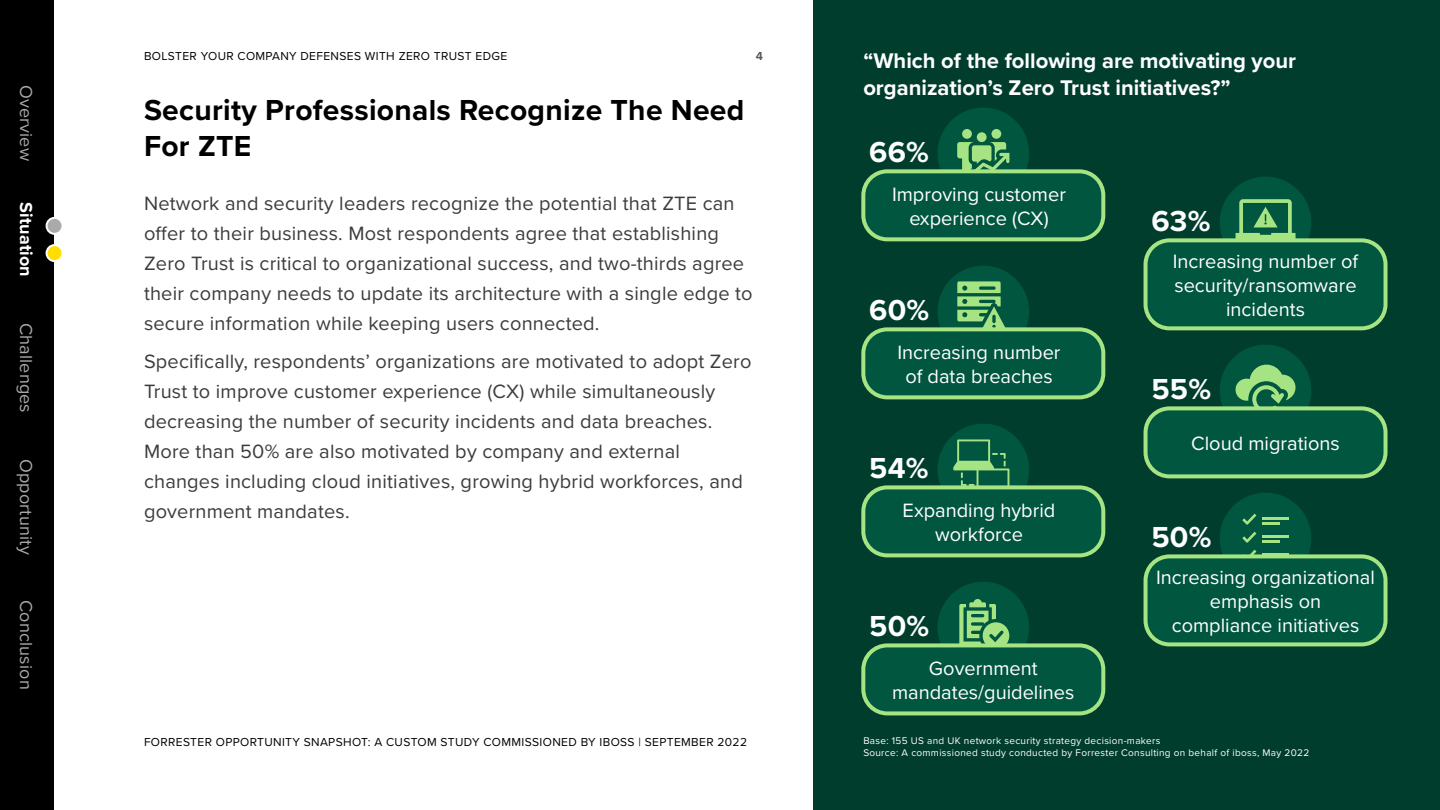
<style>
.page{position:relative;width:1440px;height:810px;background:#fff}
.page>*{position:absolute;margin:0;border:0;box-sizing:border-box;transform-origin:0 0}
.t1{font:700 30px/36px "Proxima Nova";letter-spacing:.01em;color:#000}
.t2{font:700 30px "Proxima Nova";letter-spacing:.01em;color:#fff}
.t3{font:700 22px/26.4px "Proxima Nova";color:#fff}
.t4{font:20px/30px "Proxima Nova";letter-spacing:.01em;color:#3c3c3c}
.t5{font:20px/24px "Proxima Nova";color:#fff;text-align:center}
.t6{font:18px "Proxima Nova";letter-spacing:.01em;color:#aaa}
.t7{font:700 18px "Proxima Nova";letter-spacing:.01em;color:#fff}
.t8{font:12px "Proxima Nova";letter-spacing:.03em;color:#000}
.t9{font:700 12px "Proxima Nova";color:#5a5a5a}
.t10{font:10px/12px "Proxima Nova";letter-spacing:.03em;color:#fff}
</style>
<div class="page">
<div style="left:814px;top:0;width:626px;height:810px;background:#003d2d"></div>
<div style="left:938px;top:108px;width:91px;height:91px;background:#00563f;border-radius:50%"></div>
<div style="left:977px;top:132px;width:10px;height:10px;background:#a6e483;border-radius:50%"></div>
<div style="left:991px;top:129px;width:10px;height:10px;background:#a6e483;border-radius:50%"></div>
<div style="left:962px;top:129px;width:10px;height:10px;background:#a6e483;border-radius:50%"></div>
<svg style="left:957px;top:142px;width:52px;height:27px"></svg>
<div style="left:863px;top:171px;width:240px;height:68px;background:#00563f;border-radius:24px"></div>
<div style="left:861px;top:169px;width:244px;height:72px;border:4px solid #a6e483;border-radius:24px"></div>
<div style="left:1220px;top:177px;width:91px;height:91px;background:#00563f;border-radius:50%"></div>
<svg style="left:1236px;top:199px;width:60px;height:39px"></svg>
<div style="left:1146px;top:240px;width:240px;height:88px;background:#00563f;border-radius:24px"></div>
<div style="left:1144px;top:238px;width:244px;height:92px;border:4px solid #a6e483;border-radius:24px"></div>
<div style="left:938px;top:266px;width:91px;height:91px;background:#00563f;border-radius:50%"></div>
<svg style="left:957px;top:281px;width:48px;height:46px"></svg>
<div style="left:863px;top:329px;width:240px;height:68px;background:#00563f;border-radius:24px"></div>
<div style="left:861px;top:327px;width:244px;height:72px;border:4px solid #a6e483;border-radius:24px"></div>
<div style="left:1220px;top:345px;width:91px;height:91px;background:#00563f;border-radius:50%"></div>
<svg style="left:1236px;top:365px;width:60px;height:41px"></svg>
<div style="left:1146px;top:408px;width:240px;height:68px;background:#00563f;border-radius:24px"></div>
<div style="left:1144px;top:406px;width:244px;height:72px;border:4px solid #a6e483;border-radius:24px"></div>
<div style="left:938px;top:424px;width:91px;height:91px;background:#00563f;border-radius:50%"></div>
<svg style="left:953px;top:439px;width:57px;height:46px"></svg>
<div style="left:863px;top:487px;width:240px;height:68px;background:#00563f;border-radius:24px"></div>
<div style="left:861px;top:485px;width:244px;height:72px;border:4px solid #a6e483;border-radius:24px"></div>
<div style="left:1220px;top:493px;width:91px;height:91px;background:#00563f;border-radius:50%"></div>
<svg style="left:1242px;top:514px;width:14px;height:11px"></svg>
<hr style="left:1263px;top:517px;width:26px;height:2px;background:#a6e483">
<hr style="left:1263px;top:522px;width:17px;height:3px;background:#a6e483">
<svg style="left:1242px;top:532px;width:14px;height:11px"></svg>
<hr style="left:1263px;top:535px;width:26px;height:2px;background:#a6e483">
<hr style="left:1263px;top:540px;width:17px;height:3px;background:#a6e483">
<svg style="left:1250px;top:550px;width:6px;height:4px"></svg>
<hr style="left:1263px;top:553px;width:26px;height:2px;background:#a6e483">
<div style="left:1146px;top:556px;width:240px;height:88px;background:#00563f;border-radius:24px"></div>
<div style="left:1144px;top:554px;width:244px;height:92px;border:4px solid #a6e483;border-radius:24px"></div>
<div style="left:938px;top:582px;width:91px;height:91px;background:#00563f;border-radius:50%"></div>
<svg style="left:959px;top:599px;width:50px;height:44px"></svg>
<div style="left:863px;top:645px;width:240px;height:68px;background:#00563f;border-radius:24px"></div>
<div style="left:861px;top:643px;width:244px;height:72px;border:4px solid #a6e483;border-radius:24px"></div>
<div style="left:0;top:0;width:54px;height:810px;background:#000"></div>
<div style="left:47px;top:218px;width:16px;height:16px;background:#aaa;border-radius:50%"></div>
<div style="left:46px;top:217px;width:18px;height:18px;border:2px solid #fff;border-radius:50%"></div>
<div style="left:47px;top:245px;width:16px;height:16px;background:#ffde00;border-radius:50%"></div>
<div style="left:46px;top:244px;width:18px;height:18px;border:2px solid #fff;border-radius:50%"></div>
<p class="t6" style="left:40px;top:85px;width:78px;rotate:90deg">Overview</p>
<p class="t7" style="left:40px;top:202px;width:76px;rotate:90deg">Situation</p>
<p class="t6" style="left:40px;top:323px;width:92px;rotate:90deg">Challenges</p>
<p class="t6" style="left:40px;top:459px;width:97px;rotate:90deg">Opportunity</p>
<p class="t6" style="left:40px;top:600px;width:91px;rotate:90deg">Conclusion</p>
<p class="t8" style="left:144px;top:47px;width:365px">BOLSTER YOUR COMPANY DEFENSES WITH ZERO TRUST EDGE</p>
<h1 class="t1" style="left:144px;top:91px;width:602px">Security Professionals Recognize The Need<br>For ZTE</h1>
<p class="t9" style="left:756px;top:47px;width:9px">4</p>
<p class="t3" style="left:863px;top:47px;width:434px">“Which of the following are motivating your organization’s Zero Trust initiatives?”</p>
<h1 class="t2" style="left:869px;top:130px;width:61px">66%</h1>
<p class="t4" style="left:144px;top:187px;width:610px">Network and security leaders recognize the potential that ZTE can offer to their business. Most respondents agree that establishing Zero Trust is critical to organizational success, and two-thirds agree their company needs to update its architecture with a single edge to secure information while keeping users connected.</p>
<p class="t4" style="left:144px;top:345px;width:609px">Specifically, respondents’ organizations are motivated to adopt Zero Trust to improve customer experience (CX) while simultaneously decreasing the number of security incidents and data breaches.<br>More than 50% are also motivated by company and external changes including cloud initiatives, growing hybrid workforces, and government mandates.</p>
<p class="t8" style="left:144px;top:733px;width:605px">FORRESTER OPPORTUNITY SNAPSHOT: A CUSTOM STUDY COMMISSIONED BY IBOSS | SEPTEMBER 2022</p>
<p class="t5" style="left:892px;top:182px;width:175px">Improving customer experience (CX)</p>
<h1 class="t2" style="left:869px;top:288px;width:62px">60%</h1>
<p class="t5" style="left:897px;top:340px;width:165px">Increasing number of data breaches</p>
<h1 class="t2" style="left:869px;top:446px;width:61px">54%</h1>
<p class="t5" style="left:903px;top:498px;width:154px">Expanding hybrid workforce</p>
<h1 class="t2" style="left:869px;top:604px;width:62px">50%</h1>
<p class="t5" style="left:892px;top:656px;width:184px">Government mandates/guidelines</p>
<h1 class="t2" style="left:1151px;top:199px;width:61px">63%</h1>
<p class="t5" style="left:1173px;top:249px;width:187px">Increasing number of security/ransomware incidents</p>
<h1 class="t2" style="left:1151px;top:367px;width:61px">55%</h1>
<p class="t5" style="left:1191px;top:431px;width:150px">Cloud migrations</p>
<h1 class="t2" style="left:1151px;top:515px;width:62px">50%</h1>
<p class="t5" style="left:1156px;top:565px;width:220px">Increasing organizational emphasis on<br>compliance initiatives</p>
<p class="t10" style="left:863px;top:734px;width:447px">Base: 155 US and UK network security strategy decision-makers<br>Source: A commissioned study conducted by Forrester Consulting on behalf of iboss, May 2022</p>
</div>
